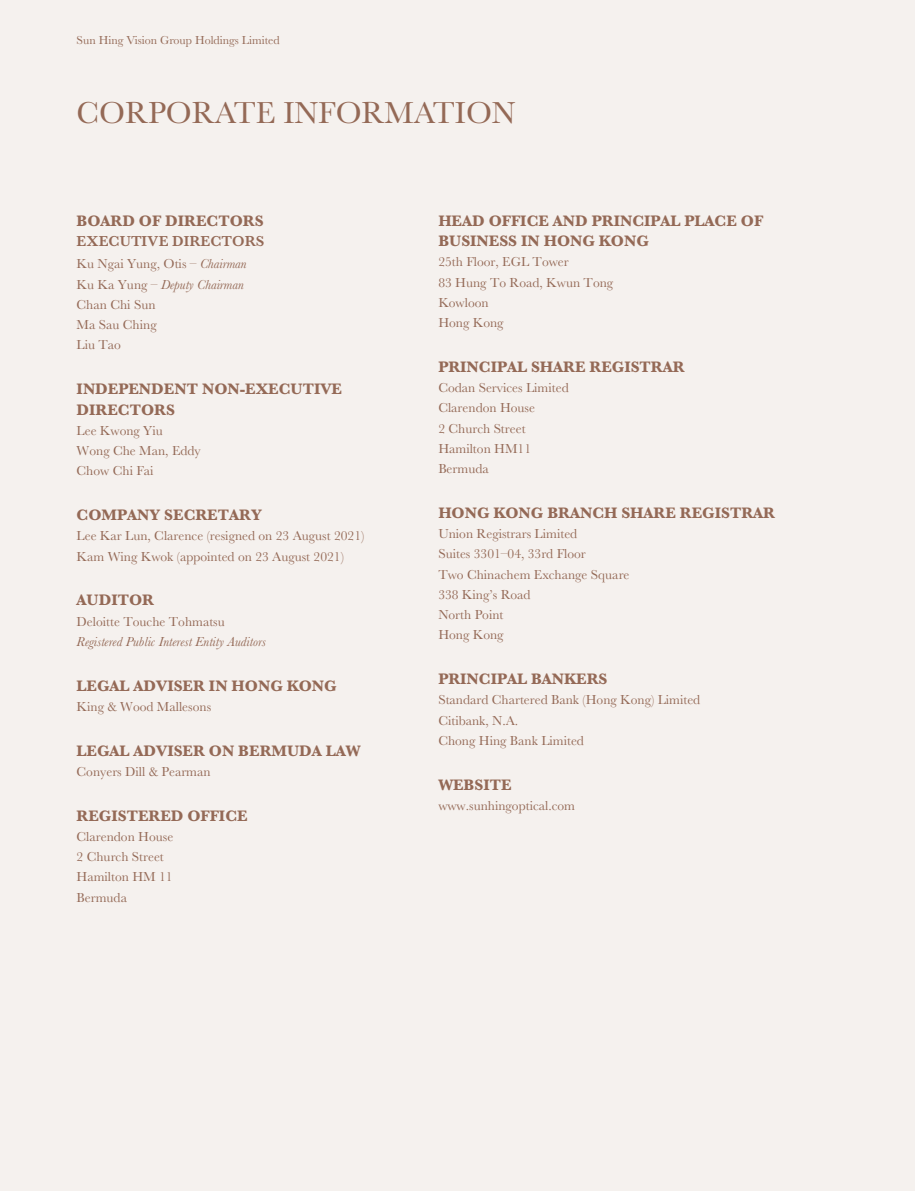
<style>
.page{position:relative;width:915px;height:1191px;background:#fff}
.page>*{position:absolute;margin:0;border:0;box-sizing:border-box;transform-origin:0 0}
.t1{font:31.5px "Baskerville";color:#946956}
.t2{font:700 15.75px/20.2px "Baskerville";color:#946956}
.t3{font:600 15px "Baskerville";color:#946956}
.t4{font:13.5px/20.2px "Baskerville";color:#946956}
.t5{font:italic 13.5px "Baskerville";color:#946956}
.t6{font:12px "Baskerville";color:#946956}
.s1{font-style:italic}
</style>
<div class="page">
<hr style="left:914px;top:0;width:1px;height:1191px;background:#f5f1ee">
<div style="left:0;top:0;width:914px;height:1191px;background:#f5f1ee"></div>
<p class="t6" style="left:77px;top:32px;width:204px">Sun Hing Vision Group Holdings Limited</p>
<h1 class="t1" style="left:77px;top:92px;width:440px">CORPORATE INFORMATION</h1>
<p class="t2" style="left:77px;top:211px;width:188px">BOARD OF DIRECTORS</p>
<p class="t3" style="left:77px;top:231px;width:189px">EXECUTIVE DIRECTORS</p>
<p class="t4" style="left:77px;top:254px;width:171px">Ku Ngai Yung, Otis – <span class="s1">Chairman<br></span>Ku Ka Yung – <span class="s1">Deputy Chairman<br></span>Chan Chi Sun<br>Ma Sau Ching<br>Liu Tao</p>
<p class="t2" style="left:77px;top:379px;width:267px">INDEPENDENT NON-EXECUTIVE<br>DIRECTORS</p>
<p class="t4" style="left:77px;top:420px;width:126px">Lee Kwong Yiu<br>Wong Che Man, Eddy<br>Chow Chi Fai</p>
<p class="t2" style="left:77px;top:505px;width:187px">COMPANY SECRETARY</p>
<p class="t4" style="left:77px;top:526px;width:289px">Lee Kar Lun, Clarence (resigned on 23 August 2021)<br>Kam Wing Kwok (appointed on 23 August 2021)</p>
<p class="t2" style="left:77px;top:590px;width:79px">AUDITOR</p>
<p class="t4" style="left:77px;top:611px;width:150px">Deloitte Touche Tohmatsu</p>
<p class="t5" style="left:77px;top:632px;width:191px">Registered Public Interest Entity Auditors</p>
<p class="t2" style="left:77px;top:675px;width:261px">LEGAL ADVISER IN HONG KONG</p>
<p class="t4" style="left:77px;top:696px;width:136px">King &amp; Wood Mallesons</p>
<p class="t2" style="left:77px;top:740px;width:285px">LEGAL ADVISER ON BERMUDA LAW</p>
<p class="t4" style="left:77px;top:761px;width:135px">Conyers Dill &amp; Pearman</p>
<p class="t2" style="left:77px;top:805px;width:172px">REGISTERED OFFICE</p>
<p class="t4" style="left:77px;top:826px;width:98px">Clarendon House<br>2 Church Street<br>Hamilton HM 11<br>Bermuda</p>
<p class="t2" style="left:438px;top:211px;width:326px">HEAD OFFICE AND PRINCIPAL PLACE OF<br>BUSINESS IN HONG KONG</p>
<p class="t4" style="left:438px;top:252px;width:176px">25th Floor, EGL Tower<br>83 Hung To Road, Kwun Tong<br>Kowloon<br>Hong Kong</p>
<p class="t2" style="left:438px;top:357px;width:248px">PRINCIPAL SHARE REGISTRAR</p>
<p class="t4" style="left:438px;top:378px;width:132px">Codan Services Limited<br>Clarendon House<br>2 Church Street<br>Hamilton HM11<br>Bermuda</p>
<p class="t2" style="left:438px;top:503px;width:338px">HONG KONG BRANCH SHARE REGISTRAR</p>
<p class="t4" style="left:438px;top:524px;width:192px">Union Registrars Limited<br>Suites 3301–04, 33rd Floor<br>Two Chinachem Exchange Square<br>338 King’s Road<br>North Point<br>Hong Kong</p>
<p class="t2" style="left:438px;top:669px;width:170px">PRINCIPAL BANKERS</p>
<p class="t4" style="left:438px;top:690px;width:263px">Standard Chartered Bank (Hong Kong) Limited<br>Citibank, N.A.<br>Chong Hing Bank Limited</p>
<p class="t2" style="left:438px;top:774px;width:75px">WEBSITE</p>
<p class="t4" style="left:438px;top:795px;width:138px">www.sunhingoptical.com</p>
</div>
